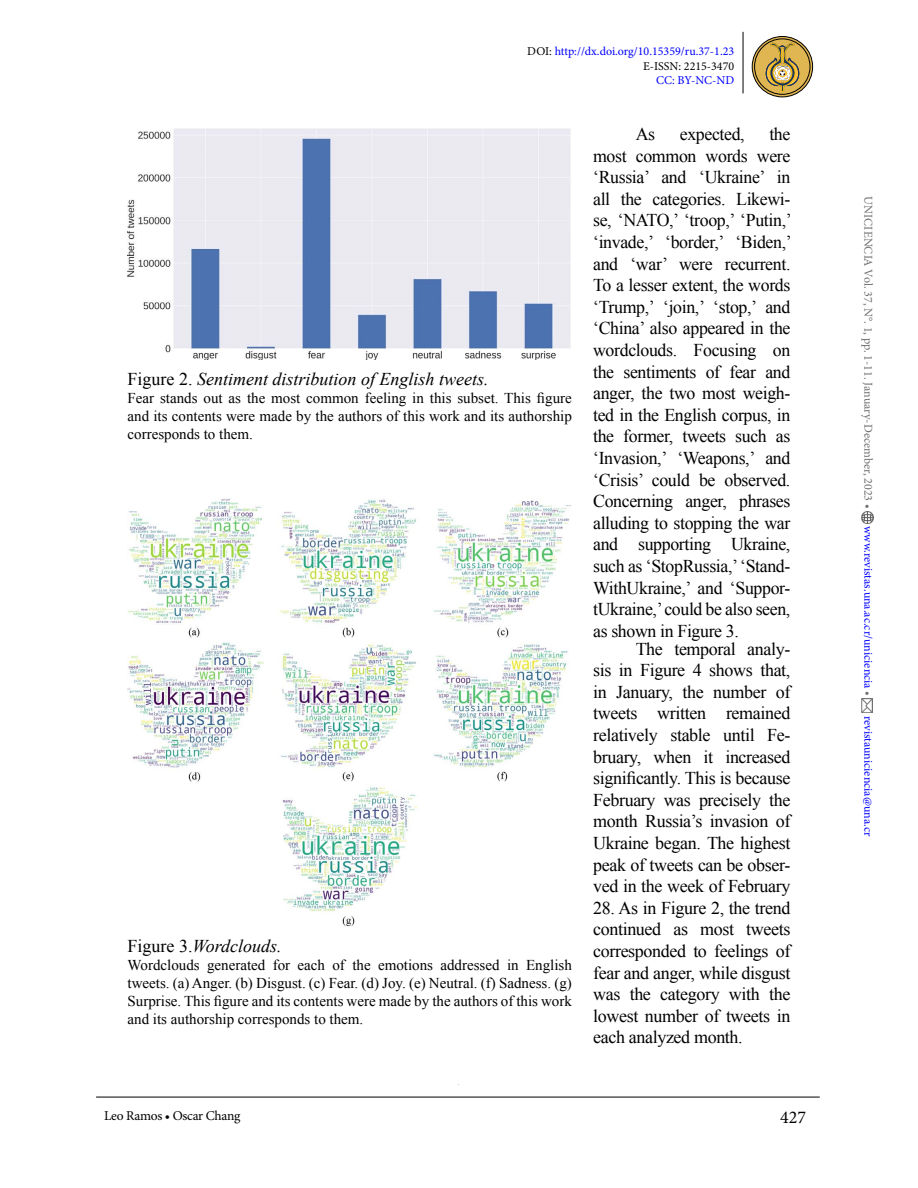
<style>
.page{position:relative;width:918px;height:1188px;background:#fff}
.page>*{position:absolute;margin:0;border:0;box-sizing:border-box;transform-origin:0 0}
.t1{font:18px/21.6px "Times New Roman";letter-spacing:-.02em;color:#000;text-align:justify}
.t2{font:italic 18px "Times New Roman";color:#000}
.t3{font:18px "Minion Pro";color:#000}
.t4{font:15px/18px "Times New Roman";color:#000;text-align:justify}
.t5{font:13.5px "Minion Pro";letter-spacing:-.02em;color:#000}
.t6{font:12px/14.4px "Minion Pro";color:#00f;text-align:right}
.t7{font:12px "Minion Pro";color:#706f6f}
.s1{color:#000}
.s2{font-style:normal}
.s3{color:#706f6f}
</style>
<div class="page">
<hr style="left:743px;top:32px;width:1px;height:61px;background:#000">
<svg style="left:862px;top:511px;width:12px;height:12px"></svg>
<img style="left:862px;top:699px;width:10px;height:14px">
<hr style="left:96px;top:1097px;width:724px;height:1px;background:#000">
<svg style="left:752px;top:37px;width:61px;height:60px"></svg>
<div style="left:754px;top:39px;width:56px;height:56px;border:1px solid #000;border-radius:50%"></div>
<div style="left:752px;top:36px;width:61px;height:61px;border:1px solid #000;border-radius:50%"></div>
<svg style="left:766px;top:42px;width:33px;height:50px;background:#bc9f53"></svg>
<img style="left:128px;top:128px;width:443px;height:231px">
<img style="left:128px;top:499px;width:443px;height:427px">
<p class="t6" style="left:527px;top:45px;width:208px"><span class="s1">DOI:</span> http://dx.doi.org/10.15359/ru.37-1.23<br><span class="s1">E-ISSN: 2215-3470</span></p>
<p class="t6" style="left:656px;top:73px;width:80px">CC: BY-NC-ND</p>
<p class="t2" style="left:128px;top:367px;width:363px"><span class="s2">Figure 2.</span> Sentiment distribution of English tweets.</p>
<p class="t4" style="left:128px;top:389px;width:446px">Fear stands out as the most common feeling in this subset. This figure and its contents were made by the authors of this work and its authorship corresponds to them.</p>
<p class="t2" style="left:128px;top:934px;width:156px"><span class="s2">Figure 3.</span>Wordclouds.</p>
<p class="t4" style="left:128px;top:956px;width:446px">Wordclouds generated for each of the emotions addressed in English tweets. (a) Anger. (b) Disgust. (c) Fear. (d) Joy. (e) Neutral. (f) Sadness. (g)<br>Surprise. This figure and its contents were made by the authors of this work and its authorship corresponds to them.</p>
<p class="t1" style="left:593px;top:123px;width:200px;text-indent:176px">the most common words were ‘Russia’ and ‘Ukraine’ in all the categories. Likewi&shy;se, ‘NATO,’ ‘troop,’ ‘Putin,’ ‘invade,’ ‘border,’ ‘Biden,’ and ‘war’ were recurrent.<br>To a lesser extent, the words ‘Trump,’ ‘join,’ ‘stop,’ and ‘China’ also appeared in the wordclouds. Focusing on the sentiments of fear and anger, the two most weigh&shy;ted in the English corpus, in the former, tweets such as ‘Invasion,’ ‘Weapons,’ and ‘Crisis’ could be observed.<br>Concerning anger, phrases alluding to stopping the war and supporting Ukraine, such as ‘StopRussia,’ ‘Stand-WithUkraine,’ and ‘Suppor&shy;tUkraine,’ could be also seen, as shown in Figure 3.</p>
<p class="t1" style="left:636px;top:123px;width:21px">As</p>
<p class="t1" style="left:680px;top:123px;width:66px">expected,</p>
<p class="t1" style="left:593px;top:637px;width:199px;text-indent:43px">The temporal analy&shy;sis in Figure 4 shows that, in January, the number of tweets written remained relatively stable until Fe&shy;bruary, when it increased significantly. This is because February was precisely the month Russia’s invasion of Ukraine began. The highest peak of tweets can be obser&shy;ved in the week of February</p>
<p class="t1" style="left:593px;top:897px;width:199px">28. As in Figure 2, the trend continued as most tweets corresponded to feelings of fear and anger, while disgust was the category with the lowest number of tweets in each analyzed month.</p>
<p class="t5" style="left:104px;top:1106px;width:138px">Leo Ramos • Oscar Chang</p>
<p class="t3" style="left:780px;top:1106px;width:27px">427</p>
<p class="t7" style="left:876px;top:196px;width:314px;rotate:90deg">UNICIENCIA Vol. 37, N°. 1, pp. 1-11. January-December, 2023 •</p>
<p class="t6" style="left:876px;top:526px;width:172px;rotate:90deg">www.revistas.una.ac.cr/uniciencia <span class="s3">•</span></p>
<p class="t6" style="left:876px;top:716px;width:122px;rotate:90deg">revistauniciencia@una.cr</p>
</div>
